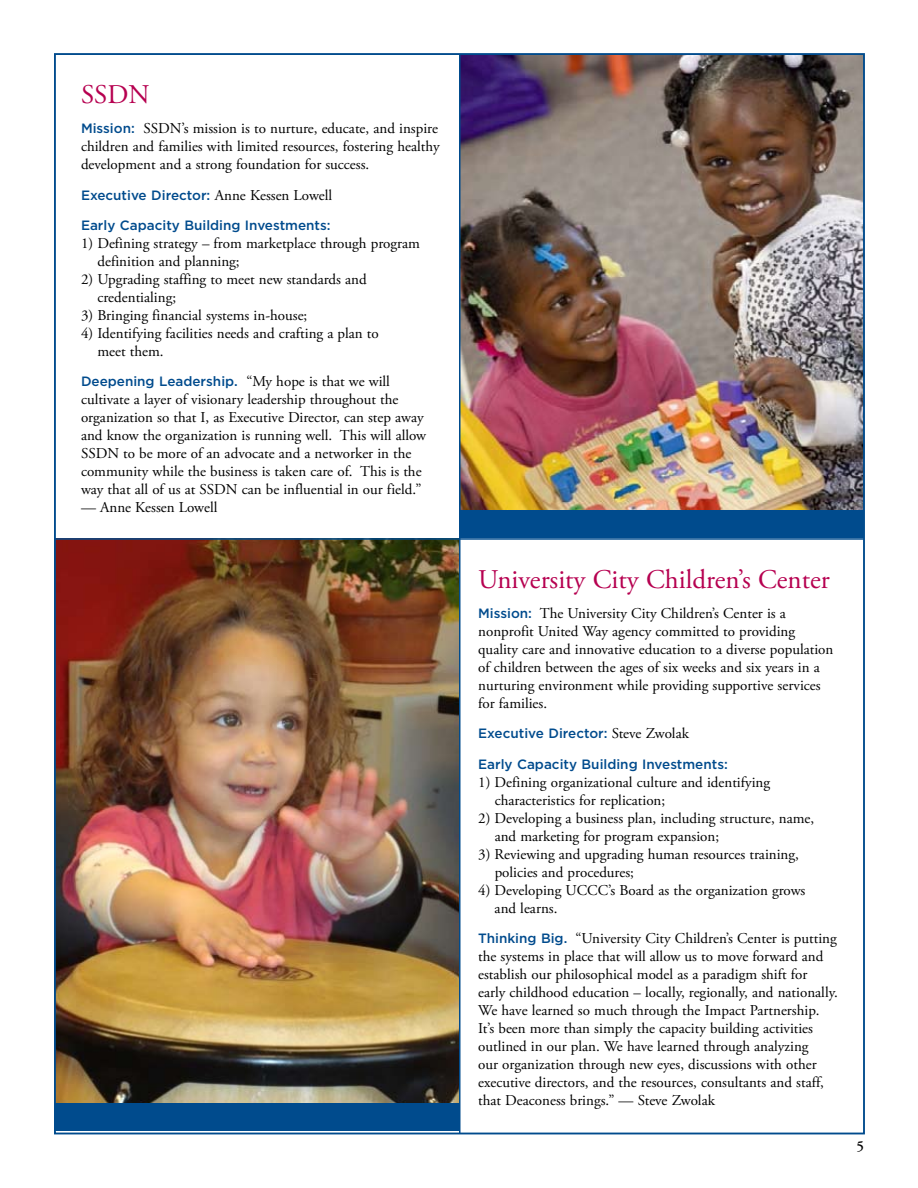
<style>
.page{position:relative;width:918px;height:1188px;background:#fff}
.page>*{position:absolute;margin:0;border:0;box-sizing:border-box;transform-origin:0 0}
.t1{font:27px "Adobe Garamond Pro";color:#b60050}
.t2{font:15px/18px "Adobe Garamond Pro";color:#000}
.t3{font:600 15px "Adobe Garamond Pro";color:#000}
.t4{font:500 13.5px "Gotham";color:#004b8d}
.s1{font-family:"Gotham";font-weight:500;font-size:13.5px;color:#004b8d}
.s2{font-family:"Adobe Garamond Pro";font-weight:400;font-size:15px;color:#000}
</style>
<div class="page">
<img style="left:57px;top:540px;width:402px;height:564px">
<img style="left:460px;top:56px;width:402px;height:454px">
<hr style="left:55px;top:538px;width:809px;height:2px;background:#004b8d">
<div style="left:459px;top:510px;width:405px;height:28px;background:#004b8d"></div>
<div style="left:54px;top:1104px;width:405px;height:27px;background:#004b8d"></div>
<hr style="left:459px;top:54px;width:1px;height:1080px;background:#004b8d">
<h1 class="t1" style="left:81px;top:78px;width:70px">SSDN</h1>
<p class="t2" style="left:81px;top:120px;width:360px;text-align:justify"><span class="s1">Mission:</span> SSDN’s mission is to nurture, educate, and inspire children and families with limited resources, fostering healthy development and a strong foundation for success.</p>
<p class="t4" style="left:81px;top:187px;width:253px">Executive Director: <span class="s2">Anne Kessen Lowell</span></p>
<p class="t4" style="left:81px;top:217px;width:251px">Early Capacity Building Investments:</p>
<p class="t2" style="left:97px;top:235px;width:324px;text-indent:-16px">1) Defining strategy – from marketplace through program definition and planning;</p>
<p class="t2" style="left:97px;top:271px;width:271px;text-indent:-16px">2) Upgrading staffing to meet new standards and credentialing;</p>
<p class="t2" style="left:81px;top:307px;width:228px">3) Bringing financial systems in-house;</p>
<p class="t2" style="left:97px;top:325px;width:283px;text-indent:-16px">4) Identifying facilities needs and crafting a plan to meet them.</p>
<p class="t4" style="left:81px;top:374px;width:310px">Deepening Leadership. <span class="s2">“My hope is that we will</span></p>
<p class="t2" style="left:81px;top:391px;width:347px">cultivate a layer of visionary leadership throughout the organization so that I, as Executive Director, can step away and know the organization is running well. This will allow SSDN to be more of an advocate and a networker in the community while the business is taken care of. This is the way that all of us at SSDN can be influential in our field.”</p>
<p class="t2" style="left:81px;top:499px;width:138px">— Anne Kessen Lowell</p>
<h1 class="t1" style="left:478px;top:563px;width:353px">University City Children’s Center</h1>
<p class="t2" style="left:478px;top:605px;width:357px"><span class="s1">Mission:</span> The University City Children’s Center is a nonprofit United Way agency committed to providing quality care and innovative education to a diverse population of children between the ages of six weeks and six years in a nurturing environment while providing supportive services for families.</p>
<p class="t4" style="left:478px;top:726px;width:212px">Executive Director: <span class="s2">Steve Zwolak</span></p>
<p class="t4" style="left:478px;top:756px;width:251px">Early Capacity Building Investments:</p>
<p class="t2" style="left:495px;top:773px;width:277px;text-indent:-16px">1) Defining organizational culture and identifying characteristics for replication;</p>
<p class="t2" style="left:495px;top:809px;width:321px;text-indent:-16px">2) Developing a business plan, including structure, name, and marketing for program expansion;</p>
<p class="t2" style="left:495px;top:845px;width:306px;text-indent:-16px">3) Reviewing and upgrading human resources training, policies and procedures;</p>
<p class="t2" style="left:495px;top:881px;width:312px;text-indent:-16px">4) Developing UCCC’s Board as the organization grows and learns.</p>
<p class="t2" style="left:478px;top:930px;width:361px"><span class="s1">Thinking Big.</span> “University City Children’s Center is putting the systems in place that will allow us to move forward and establish our philosophical model as a paradigm shift for early childhood education – locally, regionally, and nationally.<br>We have learned so much through the Impact Partnership.<br>It’s been more than simply the capacity building activities outlined in our plan. We have learned through analyzing<br>our organization through new eyes, discussions with other executive directors, and the resources, consultants and staff, that Deaconess brings.” — Steve Zwolak</p>
<p class="t3" style="left:856px;top:1137px;width:9px">5</p>
</div>
